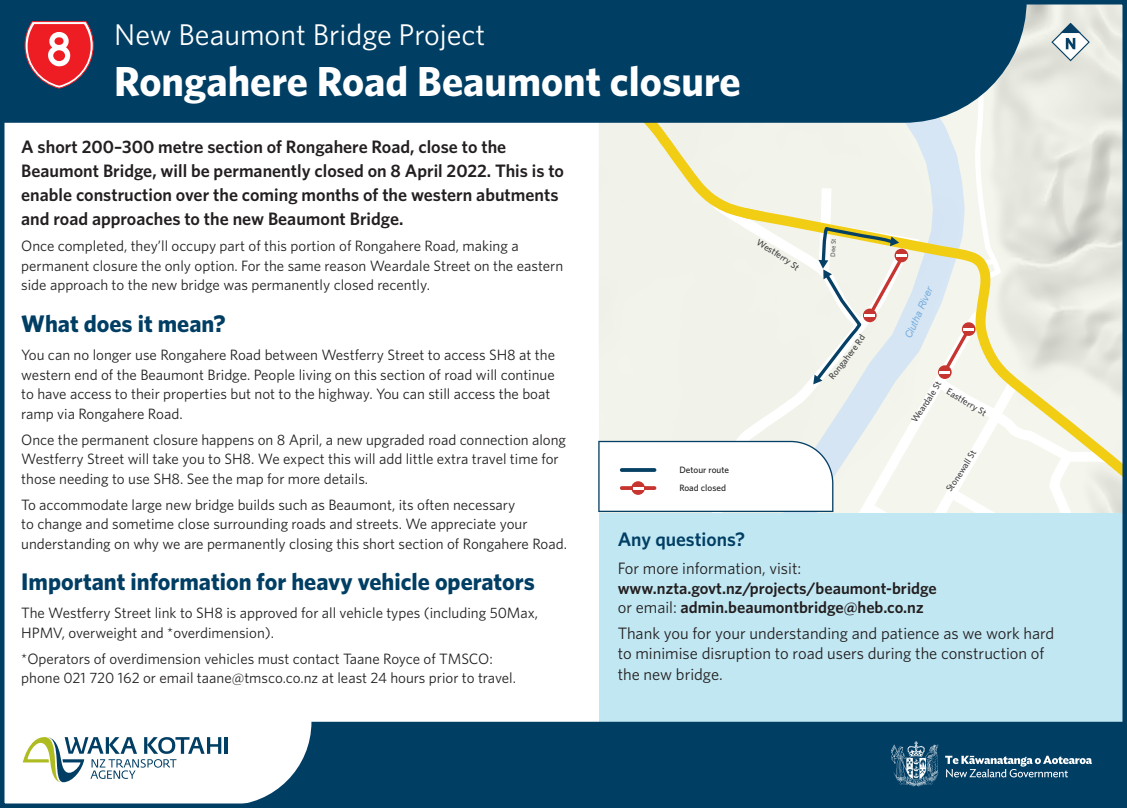
<style>
.page{position:relative;width:1127px;height:808px;background:#fff}
.page>*{position:absolute;margin:0;border:0;box-sizing:border-box;transform-origin:0 0}
.t1{font:700 42px "Whitney";color:#fff}
.t2{font:30px "Whitney";color:#fff}
.t3{font:700 24px "Whitney";color:#003e64}
.t4{font:600 19.5px "Whitney";color:#003e64}
.t5{font:600 18px/24px "Whitney";color:#231f20}
.t6{font:16.5px/19.5px "Whitney";color:#231f20}
.t7{font:600 16.5px/19.5px "Whitney";color:#231f20}
.t8{font:15px/19.5px "Whitney";color:#231f20}
.t9{font:italic 10.05px "Arial";color:#7aafde}
.t10{font:500 9.15px/18px "Whitney";color:#231f20}
.t11{font:500 9.15px "Whitney";color:#404040}
.s1{font-weight:400}
</style>
<div class="page">
<div style="left:600px;top:476px;width:526px;height:250px;background:#c1e7f2"></div>
<div style="left:0;top:0;width:599px;height:123px;background:#003e64"></div>
<svg style="left:228px;top:722px;width:899px;height:83px;background:#134c6f"></svg>
<svg style="left:25px;top:21px;width:69px;height:67px;background:#c54c57"></svg>
<hr style="left:225px;top:737px;width:3px;height:17px;background:#003e64">
<svg style="left:23px;top:737px;width:198px;height:45px"></svg>
<svg style="left:945px;top:756px;width:147px;height:21px;background:#47738f"></svg>
<svg style="left:891px;top:741px;width:48px;height:46px;background:#406e8a"></svg>
<svg style="left:599px;top:0;width:528px;height:512px;background:#bfcbca"></svg>
<h2 class="t2" style="left:114px;top:15px;width:373px">New Beaumont Bridge Project</h2>
<h1 class="t1" style="left:114px;top:53px;width:628px">Rongahere Road Beaumont closure</h1>
<p class="t5" style="left:21px;top:135px;width:544px">A short 200–300 metre section of Rongahere Road, close to the Beaumont Bridge, will be permanently closed on 8 April 2022. This is to enable construction over the coming months of the western abutments and road approaches to the new Beaumont Bridge.</p>
<p class="t8" style="left:21px;top:236px;width:543px">Once completed, they’ll occupy part of this portion of Rongahere Road, making a permanent closure the only option. For the same reason Weardale Street on the eastern side approach to the new bridge was permanently closed recently.</p>
<h3 class="t3" style="left:21px;top:308px;width:206px">What does it mean?</h3>
<p class="t8" style="left:21px;top:345px;width:535px">You can no longer use Rongahere Road between Westferry Street to access SH8 at the western end of the Beaumont Bridge. People living on this section of road will continue to have access to their properties but not to the highway. You can still access the boat ramp via Rongahere Road.</p>
<p class="t8" style="left:21px;top:429px;width:546px">Once the permanent closure happens on 8 April, a new upgraded road connection along<br>Westferry Street will take you to SH8. We expect this will add little extra travel time for those needing to use SH8. See the map for more details.</p>
<p class="t8" style="left:21px;top:494px;width:547px">To accommodate large new bridge builds such as Beaumont, its often necessary<br>to change and sometime close surrounding roads and streets. We appreciate your understanding on why we are permanently closing this short section of Rongahere Road.</p>
<h3 class="t3" style="left:21px;top:566px;width:515px">Important information for heavy vehicle operators</h3>
<p class="t8" style="left:21px;top:603px;width:518px">The Westferry Street link to SH8 is approved for all vehicle types (including 50Max,<br>HPMV, overweight and *overdimension).</p>
<p class="t8" style="left:21px;top:648px;width:496px">*Operators of overdimension vehicles must contact Taane Royce of TMSCO: phone 021 720 162 or email taane@tmsco.co.nz at least 24 hours prior to travel.</p>
<p class="t9" style="left:902px;top:335px;width:56px;rotate:-66deg">Clutha River</p>
<p class="t11" style="left:950px;top:385px;width:46px;rotate:31deg">Eastferry St</p>
<p class="t11" style="left:955px;top:469px;width:17px;rotate:-58deg">wall</p>
<p class="t10" style="left:679px;top:460px;width:51px">Detour route<br>Road closed</p>
<p class="t11" style="left:943px;top:487px;width:19px;rotate:-56deg">Ston</p>
<h3 class="t4" style="left:618px;top:526px;width:129px">Any questions?</h3>
<p class="t6" style="left:618px;top:558px;width:185px">For more information, visit:</p>
<p class="t7" style="left:618px;top:578px;width:321px">www.nzta.govt.nz/projects/beaumont-bridge <span class="s1">or email:</span> admin.beaumontbridge@heb.co.nz</p>
<p class="t6" style="left:618px;top:623px;width:438px">Thank you for your understanding and patience as we work hard to minimise disruption to road users during the construction of</p>
<p class="t6" style="left:618px;top:664px;width:107px">the new bridge.</p>
</div>
